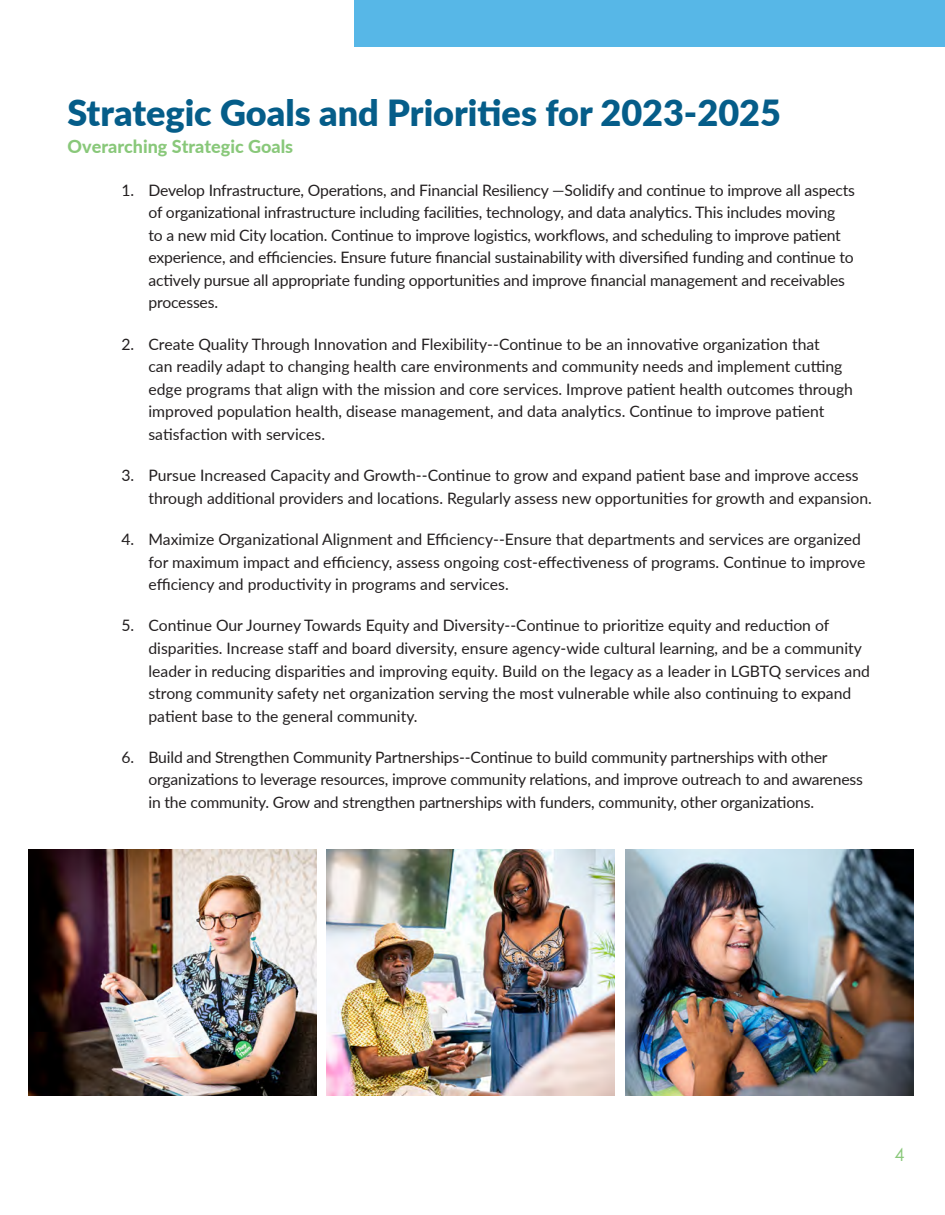
<style>
.page{position:relative;width:945px;height:1215px;background:#fff}
.page>*{position:absolute;margin:0;border:0;box-sizing:border-box;transform-origin:0 0}
.t1{font:900 36px "Lato";color:#055d89}
.t2{font:800 18px "Lato";color:#89c87a}
.t3{font:18px "Century Gothic Pro";color:#89c87a}
.t4{font:15.75px/22.5px "Lato";letter-spacing:-.005em;color:#231f20}
</style>
<div class="page">
<div style="left:355px;top:0;width:590px;height:47px;background:#57b7e7"></div>
<img style="left:28px;top:849px;width:289px;height:247px">
<img style="left:327px;top:849px;width:288px;height:247px">
<img style="left:626px;top:849px;width:288px;height:247px">
<h1 class="t1" style="left:68px;top:86px;width:715px">Strategic Goals and Priorities for 2023-2025</h1>
<p class="t2" style="left:68px;top:134px;width:227px">Overarching Strategic Goals</p>
<p class="t4" style="left:148px;top:178px;width:708px;text-indent:-27px">1. Develop Infrastructure, Operations, and Financial Resiliency —Solidify and continue to improve all aspects of organizational infrastructure including facilities, technology, and data analytics. This includes moving<br>to a new mid City location. Continue to improve logistics, workflows, and scheduling to improve patient experience, and efficiencies. Ensure future financial sustainability with diversified funding and continue to actively pursue all appropriate funding opportunities and improve financial management and receivables processes.</p>
<p class="t4" style="left:148px;top:332px;width:706px;text-indent:-27px">2. Create Quality Through Innovation and Flexibility--Continue to be an innovative organization that<br>can readily adapt to changing health care environments and community needs and implement cutting edge programs that align with the mission and core services. Improve patient health outcomes through improved population health, disease management, and data analytics. Continue to improve patient satisfaction with services.</p>
<p class="t4" style="left:148px;top:464px;width:725px;text-indent:-27px">3. Pursue Increased Capacity and Growth--Continue to grow and expand patient base and improve access through additional providers and locations. Regularly assess new opportunities for growth and expansion.</p>
<p class="t4" style="left:148px;top:527px;width:718px;text-indent:-27px">4. Maximize Organizational Alignment and Efficiency--Ensure that departments and services are organized for maximum impact and efficiency, assess ongoing cost-effectiveness of programs. Continue to improve efficiency and productivity in programs and services.</p>
<p class="t4" style="left:148px;top:614px;width:723px;text-indent:-27px">5. Continue Our Journey Towards Equity and Diversity--Continue to prioritize equity and reduction of disparities. Increase staff and board diversity, ensure agency-wide cultural learning, and be a community leader in reducing disparities and improving equity. Build on the legacy as a leader in LGBTQ services and strong community safety net organization serving the most vulnerable while also continuing to expand patient base to the general community.</p>
<p class="t4" style="left:148px;top:745px;width:716px;text-indent:-27px">6. Build and Strengthen Community Partnerships--Continue to build community partnerships with other organizations to leverage resources, improve community relations, and improve outreach to and awareness in the community. Grow and strengthen partnerships with funders, community, other organizations.</p>
<p class="t3" style="left:895px;top:1143px;width:11px">4</p>
</div>
